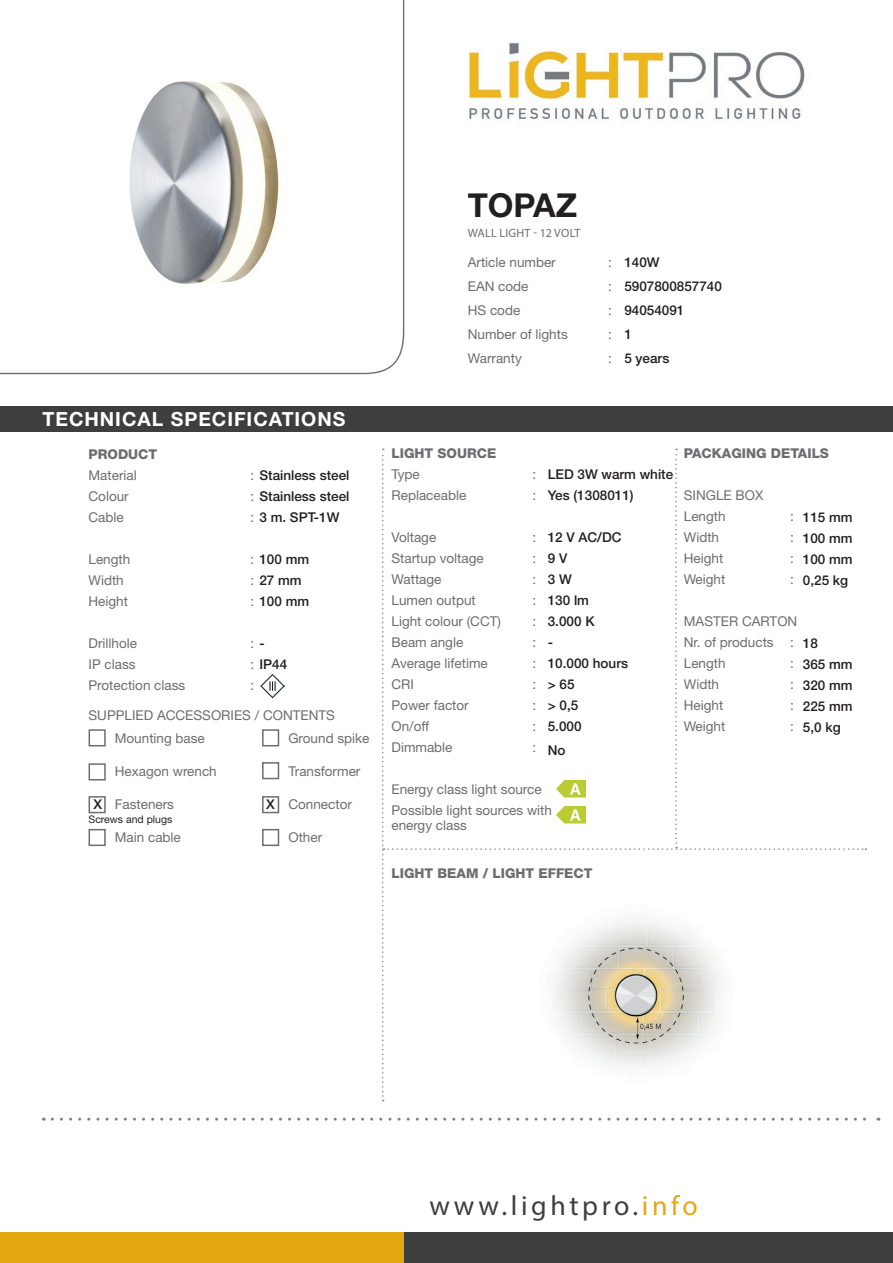
<style>
.page{position:relative;width:893px;height:1263px;background:#fff}
.page>*{position:absolute;margin:0;border:0;box-sizing:border-box;transform-origin:0 0}
.t1{font:700 33px "Helvetica Neue LT Std";color:#231f20}
.t2{font:27.9px "Myriad Pro";letter-spacing:.13em;color:#3e3e3f}
.t3{font:700 19.5px "Helvetica Neue LT Std";letter-spacing:.05em;color:#fff}
.t4{font:13.5px/21px "Helvetica Neue LT Std";color:#6c6d70}
.t5{font:500 13.5px/21px "Helvetica Neue LT Std";color:#231f20}
.t6{font:800 13.5px "Helvetica Neue LT Std";color:#6c6d70}
.t7{font:12px "Myriad Pro";letter-spacing:.02em;color:#6c6d70}
.t8{font:10.5px "Helvetica Neue LT Std";color:#231f20}
.s1{font-weight:400;color:#6c6d70}
.s2{font-weight:500;color:#231f20}
.s3{color:#e5a710}
</style>
<div class="page">
<svg style="left:0;top:0;width:405px;height:375px"></svg>
<div style="left:0;top:406px;width:893px;height:26px;background:#3e3e3f"></div>
<svg style="left:52px;top:1118px;width:827px;height:3px"></svg>
<div style="left:404px;top:1232px;width:489px;height:31px;background:#3e3e3f"></div>
<div style="left:0;top:1232px;width:404px;height:31px;background:#e5a710"></div>
<svg style="left:382px;top:449px;width:484px;height:652px"></svg>
<div style="left:89px;top:729px;width:17px;height:17px;border:2px solid #6c6d70"></div>
<div style="left:89px;top:763px;width:17px;height:17px;border:2px solid #6c6d70"></div>
<div style="left:89px;top:796px;width:17px;height:17px;border:2px solid #6c6d70"></div>
<div style="left:262px;top:729px;width:17px;height:17px;border:2px solid #6c6d70"></div>
<div style="left:262px;top:762px;width:17px;height:17px;border:2px solid #6c6d70"></div>
<div style="left:262px;top:796px;width:17px;height:17px;border:2px solid #6c6d70"></div>
<div style="left:262px;top:829px;width:17px;height:17px;border:2px solid #6c6d70"></div>
<div style="left:89px;top:829px;width:17px;height:17px;border:2px solid #6c6d70"></div>
<img style="left:403px;top:887px;width:454px;height:212px">
<img style="left:260px;top:674px;width:25px;height:24px">
<img style="left:87px;top:36px;width:231px;height:315px">
<img style="left:468px;top:42px;width:337px;height:78px">
<img style="left:556px;top:780px;width:30px;height:17px">
<img style="left:556px;top:806px;width:30px;height:17px">
<h3 class="t3" style="left:43px;top:407px;width:304px">TECHNICAL SPECIFICATIONS</h3>
<p class="t6" style="left:89px;top:446px;width:70px">PRODUCT</p>
<p class="t4" style="left:89px;top:464px;width:50px">Material</p>
<p class="t5" style="left:251px;top:465px;width:100px"><span class="s1">:</span> Stainless steel</p>
<p class="t4" style="left:89px;top:485px;width:42px">Colour</p>
<p class="t5" style="left:251px;top:486px;width:100px"><span class="s1">:</span> Stainless steel</p>
<p class="t4" style="left:89px;top:506px;width:37px">Cable</p>
<p class="t5" style="left:251px;top:507px;width:90px"><span class="s1">:</span> 3 m. SPT-1W</p>
<p class="t4" style="left:89px;top:548px;width:43px">Length</p>
<p class="t5" style="left:251px;top:549px;width:60px"><span class="s1">:</span> 100 mm</p>
<p class="t4" style="left:89px;top:569px;width:37px">Width</p>
<p class="t5" style="left:251px;top:570px;width:53px"><span class="s1">:</span> 27 mm</p>
<p class="t4" style="left:89px;top:590px;width:41px">Height</p>
<p class="t5" style="left:251px;top:591px;width:60px"><span class="s1">:</span> 100 mm</p>
<p class="t4" style="left:89px;top:632px;width:50px">Drillhole</p>
<p class="t4" style="left:251px;top:632px;width:16px">: <span class="s2">-</span></p>
<p class="t4" style="left:89px;top:653px;width:48px">IP class</p>
<p class="t5" style="left:251px;top:654px;width:38px"><span class="s1">:</span> IP44</p>
<p class="t4" style="left:89px;top:674px;width:98px">Protection class</p>
<p class="t4" style="left:251px;top:674px;width:5px">:</p>
<p class="t4" style="left:89px;top:704px;width:248px">SUPPLIED ACCESSORIES / CONTENTS</p>
<p class="t4" style="left:115px;top:728px;width:92px">Mounting base</p>
<p class="t4" style="left:115px;top:761px;width:103px">Hexagon wrench</p>
<p class="t4" style="left:115px;top:794px;width:61px">Fasteners</p>
<p class="t4" style="left:115px;top:827px;width:68px">Main cable</p>
<p class="t5" style="left:94px;top:794px;width:10px">X</p>
<p class="t5" style="left:266px;top:793px;width:10px">X</p>
<p class="t8" style="left:89px;top:813px;width:85px">Screws and plugs</p>
<p class="t4" style="left:288px;top:728px;width:83px">Ground spike</p>
<p class="t4" style="left:288px;top:761px;width:74px">Transformer</p>
<p class="t4" style="left:288px;top:794px;width:65px">Connector</p>
<p class="t4" style="left:288px;top:827px;width:35px">Other</p>
<h1 class="t1" style="left:468px;top:185px;width:111px">TOPAZ</h1>
<p class="t7" style="left:468px;top:225px;width:114px">WALL LIGHT - 12 VOLT</p>
<p class="t4" style="left:468px;top:252px;width:90px">Article number</p>
<p class="t4" style="left:608px;top:252px;width:5px">:</p>
<p class="t4" style="left:468px;top:276px;width:62px">EAN code</p>
<p class="t4" style="left:608px;top:276px;width:5px">:</p>
<p class="t4" style="left:468px;top:300px;width:54px">HS code</p>
<p class="t4" style="left:608px;top:300px;width:5px">:</p>
<p class="t4" style="left:468px;top:324px;width:102px">Number of lights</p>
<p class="t4" style="left:608px;top:324px;width:5px">:</p>
<p class="t4" style="left:468px;top:348px;width:55px">Warranty</p>
<p class="t4" style="left:608px;top:348px;width:5px">:</p>
<p class="t5" style="left:624px;top:250px;width:99px;line-height:24px">140W<br>5907800857740<br>94054091<br>1<br>5 years</p>
<p class="t6" style="left:391px;top:445px;width:106px">LIGHT SOURCE</p>
<p class="t4" style="left:391px;top:464px;width:30px">Type</p>
<p class="t4" style="left:532px;top:464px;width:5px">:</p>
<p class="t4" style="left:391px;top:485px;width:76px">Replaceable</p>
<p class="t4" style="left:532px;top:485px;width:5px">:</p>
<p class="t4" style="left:391px;top:527px;width:46px">Voltage</p>
<p class="t4" style="left:532px;top:527px;width:5px">:</p>
<p class="t4" style="left:391px;top:548px;width:94px">Startup voltage</p>
<p class="t4" style="left:532px;top:548px;width:5px">:</p>
<p class="t4" style="left:391px;top:569px;width:52px">Wattage</p>
<p class="t4" style="left:532px;top:569px;width:5px">:</p>
<p class="t4" style="left:391px;top:590px;width:86px">Lumen output</p>
<p class="t4" style="left:532px;top:590px;width:5px">:</p>
<p class="t4" style="left:391px;top:611px;width:111px">Light colour (CCT)</p>
<p class="t4" style="left:532px;top:611px;width:5px">:</p>
<p class="t4" style="left:391px;top:632px;width:73px">Beam angle</p>
<p class="t4" style="left:532px;top:632px;width:5px">:</p>
<p class="t4" style="left:391px;top:653px;width:98px">Average lifetime</p>
<p class="t4" style="left:532px;top:653px;width:5px">:</p>
<p class="t4" style="left:391px;top:674px;width:24px">CRI</p>
<p class="t4" style="left:532px;top:674px;width:5px">:</p>
<p class="t4" style="left:391px;top:695px;width:79px">Power factor</p>
<p class="t4" style="left:532px;top:695px;width:5px">:</p>
<p class="t4" style="left:391px;top:716px;width:39px">On/off</p>
<p class="t4" style="left:532px;top:716px;width:5px">:</p>
<p class="t4" style="left:391px;top:737px;width:63px">Dimmable</p>
<p class="t4" style="left:532px;top:737px;width:5px">:</p>
<p class="t4" style="left:391px;top:779px;width:162px">Energy class light source<br>Possible light sources with</p>
<p class="t4" style="left:391px;top:815px;width:77px">energy class</p>
<p class="t5" style="left:548px;top:464px;width:127px">LED 3W warm white<br>Yes (1308011)</p>
<p class="t5" style="left:548px;top:527px;width:82px">12 V AC/DC<br>9 V<br>3 W<br>130 lm<br>3.000 K<br>-<br>10.000 hours &gt; 65<br>&gt; 0,5<br>5.000</p>
<p class="t5" style="left:548px;top:739px;width:19px">No</p>
<p class="t6" style="left:684px;top:445px;width:147px">PACKAGING DETAILS</p>
<p class="t4" style="left:684px;top:485px;width:81px">SINGLE BOX<br>Length</p>
<p class="t5" style="left:803px;top:507px;width:51px;text-align:justify">115 mm 100 mm 100 mm 0,25 kg</p>
<p class="t4" style="left:790px;top:506px;width:5px">:</p>
<p class="t4" style="left:684px;top:527px;width:37px">Width</p>
<p class="t4" style="left:790px;top:527px;width:5px">:</p>
<p class="t4" style="left:684px;top:548px;width:41px">Height</p>
<p class="t4" style="left:790px;top:548px;width:5px">:</p>
<p class="t4" style="left:684px;top:569px;width:43px">Weight</p>
<p class="t4" style="left:790px;top:569px;width:5px">:</p>
<p class="t4" style="left:684px;top:611px;width:115px">MASTER CARTON<br>Nr. of products :<br>Length</p>
<p class="t5" style="left:803px;top:633px;width:51px">18<br>365 mm<br>320 mm<br>225 mm<br>5,0 kg</p>
<p class="t4" style="left:790px;top:653px;width:5px">:</p>
<p class="t4" style="left:684px;top:674px;width:37px">Width</p>
<p class="t4" style="left:790px;top:674px;width:5px">:</p>
<p class="t4" style="left:684px;top:695px;width:41px">Height</p>
<p class="t4" style="left:790px;top:695px;width:5px">:</p>
<p class="t4" style="left:684px;top:716px;width:43px">Weight</p>
<p class="t4" style="left:790px;top:716px;width:5px">:</p>
<p class="t6" style="left:391px;top:865px;width:203px">LIGHT BEAM / LIGHT EFFECT</p>
<h2 class="t2" style="left:429px;top:1188px;width:270px">www.lightpro.<span class="s3">info</span></h2>
</div>
